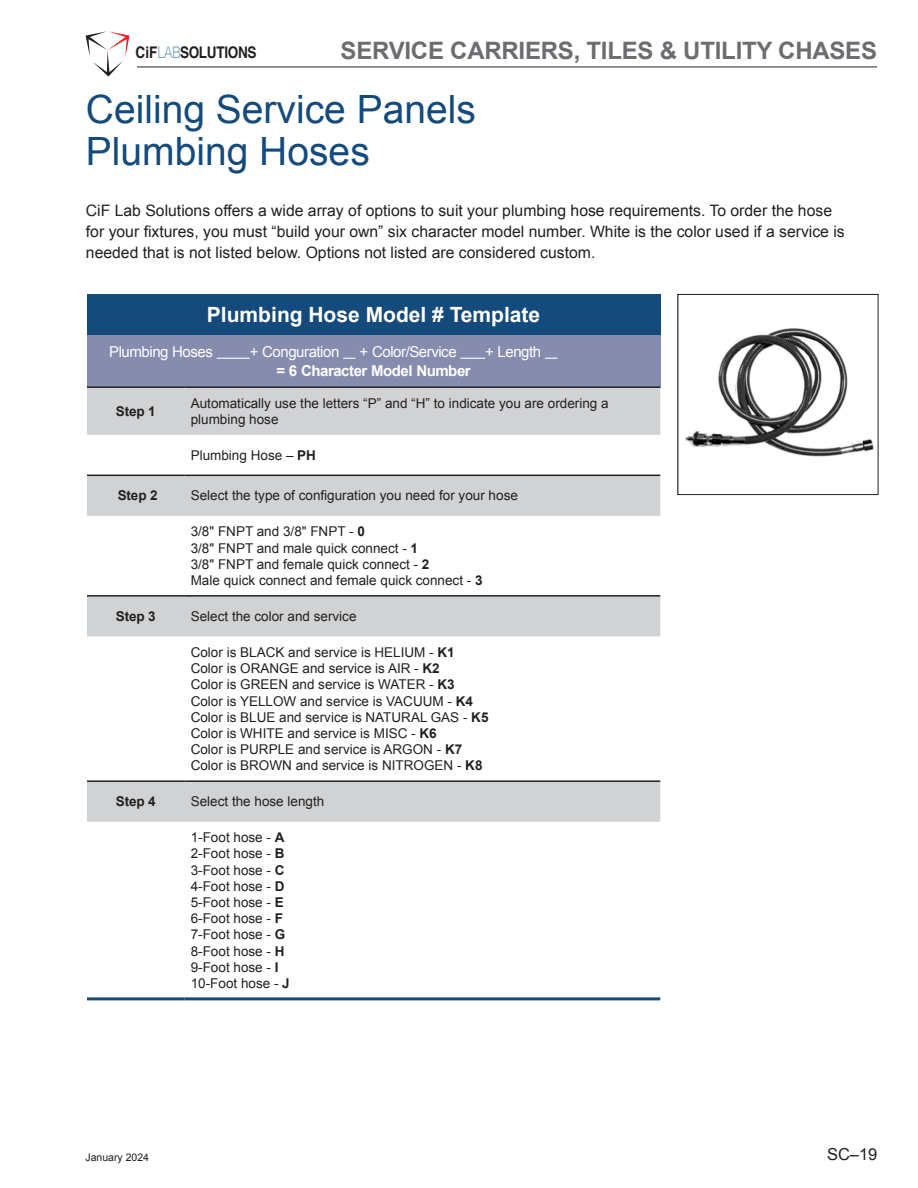
<style>
.page{position:relative;width:918px;height:1188px;background:#fff}
.page>*{position:absolute;margin:0;border:0;box-sizing:border-box;transform-origin:0 0}
.Product_title{font:39px "Arial";color:#144a7c}
.t1{font:700 24px "Arial";letter-spacing:-.01em;color:#6c6d70}
.Center_Align{font:700 21px "Arial";color:#fff}
.t2{font:16.5px "Arial";color:#231f20}
.t3{font:700 16.05px "Helvetica";letter-spacing:-.02em;color:#231f20;scale:.84 1}
.body_text{font:15.75px/21px "Arial";color:#231f20}
.desc_bullet{font:15px "Arial";letter-spacing:-.03em;color:#fff}
.desc_bullet-2{font:700 15px "Arial";letter-spacing:-.03em;color:#fff}
.t4{font:13.5px "Arial";color:#231f20}
.t5{font:700 13.5px "Arial";letter-spacing:-.01em;color:#231f20}
.t6{font:10.5px "Arial";color:#231f20}
.s1{font-weight:300;color:#76a0c4}
.s2{font-weight:700}
</style>
<div class="page">
<hr style="left:137px;top:66px;width:740px;height:2px;background:#6c6d70">
<svg style="left:86px;top:31px;width:44px;height:46px"></svg>
<div style="left:87px;top:294px;width:573px;height:41px;background:#144a7c"></div>
<div style="left:87px;top:335px;width:573px;height:52px;background:#858cae"></div>
<svg style="left:87px;top:388px;width:573px;height:434px"></svg>
<hr style="left:87px;top:997px;width:98px;height:3px;background:#144a7c">
<hr style="left:185px;top:997px;width:475px;height:3px;background:#144a7c">
<hr style="left:87px;top:475px;width:98px;height:1px;background:#231f20">
<hr style="left:185px;top:475px;width:475px;height:1px;background:#231f20">
<hr style="left:87px;top:595px;width:98px;height:2px;background:#231f20">
<hr style="left:185px;top:595px;width:475px;height:2px;background:#231f20">
<hr style="left:87px;top:780px;width:98px;height:2px;background:#231f20">
<hr style="left:185px;top:780px;width:475px;height:2px;background:#231f20">
<hr style="left:87px;top:386px;width:98px;height:2px;background:#231f20">
<hr style="left:185px;top:386px;width:475px;height:2px;background:#231f20">
<hr style="left:217px;top:358px;width:33px;height:1px;background:#fff">
<svg style="left:343px;top:358px;width:12px;height:1px"></svg>
<svg style="left:460px;top:358px;width:25px;height:1px"></svg>
<svg style="left:545px;top:358px;width:12px;height:1px"></svg>
<img style="left:685px;top:328px;width:189px;height:129px">
<div style="left:678px;top:294px;width:200px;height:201px;border:1px solid #231f20"></div>
<p class="t3" style="left:136px;top:43px;width:145px">CiF<span class="s1">LAB</span>SOLUTIONS</p>
<h2 class="t1" style="left:341px;top:35px;width:538px">SERVICE CARRIERS, TILES &amp; UTILITY CHASES</h2>
<p class="Product_title" style="left:86px;top:84px;width:392px">Ceiling Service Panels</p>
<p class="Product_title" style="left:86px;top:126px;width:285px">Plumbing Hoses</p>
<p class="body_text" style="left:86px;top:200px;width:760px">CiF Lab Solutions offers a wide array of options to suit your plumbing hose requirements. To order the hose for your fixtures, you must “build your own” six character model number. White is the color used if a service is needed that is not listed below. Options not listed are considered custom.</p>
<p class="Center_Align" style="left:207px;top:301px;width:335px">Plumbing Hose Model # Template</p>
<p class="desc_bullet" style="left:109px;top:342px;width:105px">Plumbing Hoses</p>
<p class="desc_bullet" style="left:250px;top:342px;width:91px">+ Conguration</p>
<p class="desc_bullet" style="left:360px;top:342px;width:99px">+ Color/Service</p>
<p class="desc_bullet" style="left:485px;top:342px;width:58px">+ Length</p>
<p class="desc_bullet-2" style="left:277px;top:361px;width:196px">= 6 Character Model Number</p>
<p class="t5" style="left:116px;top:402px;width:41px">Step 1</p>
<p class="t4" style="left:191px;top:394px;width:419px">Automatically use the letters “P” and “H” to indicate you are ordering a</p>
<p class="t4" style="left:191px;top:410px;width:89px">plumbing hose</p>
<p class="t4" style="left:191px;top:446px;width:127px">Plumbing Hose – <span class="s2">PH</span></p>
<p class="t5" style="left:118px;top:487px;width:41px">Step 2</p>
<p class="t4" style="left:191px;top:487px;width:329px">Select the type of configuration you need for your hose</p>
<p class="t4" style="left:191px;top:523px;width:176px">3/8" FNPT and 3/8" FNPT - <span class="s2">0</span></p>
<p class="t4" style="left:191px;top:539px;width:229px">3/8" FNPT and male quick connect - <span class="s2">1</span></p>
<p class="t4" style="left:191px;top:555px;width:240px">3/8" FNPT and female quick connect - <span class="s2">2</span></p>
<p class="t4" style="left:191px;top:571px;width:293px">Male quick connect and female quick connect - <span class="s2">3</span></p>
<p class="t5" style="left:116px;top:607px;width:41px">Step 3</p>
<p class="t4" style="left:191px;top:607px;width:167px">Select the color and service</p>
<p class="t4" style="left:191px;top:643px;width:266px">Color is BLACK and service is HELIUM - <span class="s2">K1</span></p>
<p class="t4" style="left:191px;top:660px;width:251px">Color is ORANGE and service is AIR - <span class="s2">K2</span></p>
<p class="t4" style="left:191px;top:676px;width:266px">Color is GREEN and service is WATER - <span class="s2">K3</span></p>
<p class="t4" style="left:191px;top:692px;width:284px">Color is YELLOW and service is VACUUM - <span class="s2">K4</span></p>
<p class="t4" style="left:191px;top:708px;width:299px">Color is BLUE and service is NATURAL GAS - <span class="s2">K5</span></p>
<p class="t4" style="left:191px;top:724px;width:248px">Color is WHITE and service is MISC - <span class="s2">K6</span></p>
<p class="t4" style="left:191px;top:741px;width:273px">Color is PURPLE and service is ARGON - <span class="s2">K7</span></p>
<p class="t4" style="left:191px;top:757px;width:293px">Color is BROWN and service is NITROGEN - <span class="s2">K8</span></p>
<p class="t5" style="left:116px;top:793px;width:41px">Step 4</p>
<p class="t4" style="left:191px;top:793px;width:135px">Select the hose length</p>
<p class="t4" style="left:191px;top:829px;width:95px">1-Foot hose - <span class="s2">A</span></p>
<p class="t4" style="left:191px;top:845px;width:95px">2-Foot hose - <span class="s2">B</span></p>
<p class="t4" style="left:191px;top:861px;width:95px">3-Foot hose - <span class="s2">C</span></p>
<p class="t4" style="left:191px;top:877px;width:95px">4-Foot hose - <span class="s2">D</span></p>
<p class="t4" style="left:191px;top:894px;width:95px">5-Foot hose - <span class="s2">E</span></p>
<p class="t4" style="left:191px;top:910px;width:94px">6-Foot hose - <span class="s2">F</span></p>
<p class="t4" style="left:191px;top:926px;width:96px">7-Foot hose - <span class="s2">G</span></p>
<p class="t4" style="left:191px;top:942px;width:95px">8-Foot hose - <span class="s2">H</span></p>
<p class="t4" style="left:191px;top:958px;width:89px">9-Foot hose - <span class="s2">I</span></p>
<p class="t4" style="left:191px;top:975px;width:101px">10-Foot hose - <span class="s2">J</span></p>
<p class="t6" style="left:86px;top:1150px;width:65px">January 2024</p>
<p class="t2" style="left:827px;top:1143px;width:52px">SC–19</p>
</div>
